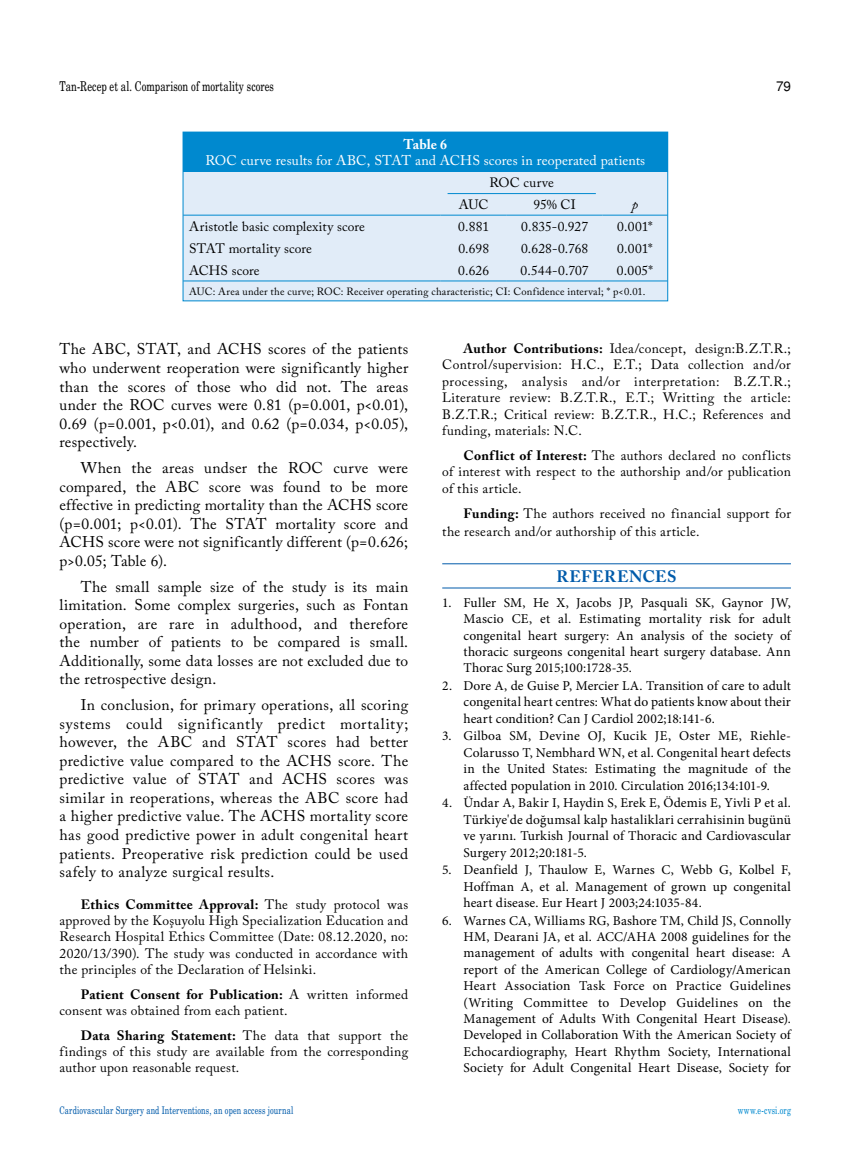
<style>
.page{position:relative;width:859px;height:1170px;background:#fff}
.page>*{position:absolute;margin:0;border:0;box-sizing:border-box;transform-origin:0 0}
.t1{font:700 16.5px "Adobe Caslon Pro";letter-spacing:.03em;color:#005baa}
.t2{font:15.45px/18.6px "Adobe Caslon Pro";letter-spacing:.015em;color:#000;text-align:justify}
.t3{font:13.95px "Adobe Caslon Pro";letter-spacing:.01em;color:#fff}
.t4{font:700 13.95px "Adobe Caslon Pro";color:#fff}
.t5{font:13.5px/16.4px "Minion Pro";letter-spacing:.01em;color:#000;text-align:justify}
.t6{font:13.5px/16.2px "Adobe Caslon Pro";letter-spacing:.015em;color:#000;text-align:justify}
.t7{font:13.5px "Madison Tr";letter-spacing:.01em;color:#000}
.t8{font:13.5px "Helvetica Normal Tr";color:#000}
.t9{font:italic 13.5px "Adobe Caslon Pro";color:#000}
.t10{font:10.5px "Adobe Caslon Pro";letter-spacing:.02em;color:#000}
.t11{font:10.5px "Madison Tr";letter-spacing:.015em;color:#005baa}
.t12{font:10.5px "Madison Tr";letter-spacing:.015em;color:#0089cf}
.s1{font-weight:700}
</style>
<div class="page">
<div style="left:183px;top:132px;width:485px;height:169px;background:#e1ecf8"></div>
<div style="left:183px;top:132px;width:484px;height:39px;background:#0089cf"></div>
<hr style="left:183px;top:281px;width:258px;height:1px;background:#0089cf">
<hr style="left:441px;top:281px;width:66px;height:1px;background:#0089cf">
<hr style="left:507px;top:281px;width:95px;height:1px;background:#0089cf">
<hr style="left:602px;top:281px;width:65px;height:1px;background:#0089cf">
<hr style="left:183px;top:215px;width:258px;height:1px;background:#0089cf">
<hr style="left:441px;top:215px;width:66px;height:1px;background:#0089cf">
<hr style="left:507px;top:215px;width:95px;height:1px;background:#0089cf">
<hr style="left:602px;top:215px;width:65px;height:1px;background:#0089cf">
<div style="left:183px;top:132px;width:485px;height:169px;border:1px solid #0089cf"></div>
<hr style="left:448px;top:193px;width:148px;height:1px;background:#0089cf">
<hr style="left:442px;top:563px;width:349px;height:1px;background:#005baa">
<hr style="left:442px;top:587px;width:349px;height:1px;background:#005baa">
<p class="t7" style="left:60px;top:78px;width:216px">Tan-Recep et al. Comparison of mortality scores</p>
<p class="t8" style="left:776px;top:78px;width:16px">79</p>
<p class="t4" style="left:404px;top:135px;width:45px">Table 6</p>
<p class="t3" style="left:205px;top:152px;width:441px">ROC curve results for ABC, STAT and ACHS scores in reoperated patients</p>
<p class="t6" style="left:489px;top:174px;width:66px">ROC curve</p>
<p class="t6" style="left:459px;top:196px;width:31px">AUC</p>
<p class="t6" style="left:533px;top:196px;width:44px">95% CI</p>
<p class="t9" style="left:632px;top:196px;width:8px">p</p>
<p class="t6" style="left:189px;top:218px;width:177px">Aristotle basic complexity score</p>
<p class="t6" style="left:458px;top:218px;width:33px">0.881</p>
<p class="t6" style="left:521px;top:218px;width:69px">0.835-0.927</p>
<p class="t6" style="left:617px;top:218px;width:37px">0.001*</p>
<p class="t6" style="left:189px;top:240px;width:124px">STAT mortality score</p>
<p class="t6" style="left:458px;top:240px;width:32px">0.698</p>
<p class="t6" style="left:521px;top:240px;width:69px">0.628-0.768</p>
<p class="t6" style="left:617px;top:240px;width:37px">0.001*</p>
<p class="t6" style="left:189px;top:262px;width:72px">ACHS score</p>
<p class="t6" style="left:458px;top:262px;width:33px">0.626</p>
<p class="t6" style="left:521px;top:262px;width:70px">0.544-0.707</p>
<p class="t6" style="left:617px;top:262px;width:38px">0.005*</p>
<p class="t10" style="left:189px;top:285px;width:458px">AUC: Area under the curve; ROC: Receiver operating characteristic; CI: Confidence interval; * p&lt;0.01.</p>
<p class="t2" style="left:60px;top:340px;width:350px">The ABC, STAT, and ACHS scores of the patients who underwent reoperation were significantly higher than the scores of those who did not. The areas under the ROC curves were 0.81 (p=0.001, p&lt;0.01), 0.69 (p=0.001, p&lt;0.01), and 0.62 (p=0.034, p&lt;0.05), respectively.</p>
<p class="t2" style="left:60px;top:458px;width:350px;text-indent:21px">When the areas undser the ROC curve were compared, the ABC score was found to be more effective in predicting mortality than the ACHS score (p=0.001; p&lt;0.01). The STAT mortality score and ACHS score were not significantly different (p=0.626; p&gt;0.05; Table 6).</p>
<p class="t2" style="left:60px;top:577px;width:350px;text-indent:21px">The small sample size of the study is its main limitation. Some complex surgeries, such as Fontan operation, are rare in adulthood, and therefore the number of patients to be compared is small.<br>Additionally, some data losses are not excluded due to the retrospective design.</p>
<p class="t2" style="left:60px;top:695px;width:350px;text-indent:21px">In conclusion, for primary operations, all scoring systems could significantly predict mortality; however, the ABC and STAT scores had better predictive value compared to the ACHS score. The predictive value of STAT and ACHS scores was similar in reoperations, whereas the ABC score had a higher predictive value. The ACHS mortality score has good predictive power in adult congenital heart patients. Preoperative risk prediction could be used safely to analyze surgical results.</p>
<p class="t6" style="left:60px;top:896px;width:350px;text-indent:21px"><span class="s1">Ethics Committee Approval:</span> The study protocol was approved by the Koşuyolu High Specialization Education and Research Hospital Ethics Committee (Date: 08.12.2020, no:<br>2020/13/390). The study was conducted in accordance with the principles of the Declaration of Helsinki.</p>
<p class="t6" style="left:60px;top:985px;width:350px;text-indent:21px"><span class="s1">Patient Consent for Publication:</span> A written informed consent was obtained from each patient.</p>
<p class="t6" style="left:60px;top:1026px;width:350px;text-indent:21px"><span class="s1">Data Sharing Statement:</span> The data that support the findings of this study are available from the corresponding author upon reasonable request.</p>
<p class="t6" style="left:442px;top:340px;width:350px;text-indent:21px"><span class="s1">Author Contributions:</span> Idea/concept, design:B.Z.T.R.; Control/supervision: H.C., E.T.; Data collection and/or processing, analysis and/or interpretation: B.Z.T.R.; Literature review: B.Z.T.R., E.T.; Writting the article:<br>B.Z.T.R.; Critical review: B.Z.T.R., H.C.; References and funding, materials: N.C.</p>
<p class="t6" style="left:442px;top:447px;width:350px;text-indent:21px"><span class="s1">Conflict of Interest:</span> The authors declared no conflicts of interest with respect to the authorship and/or publication of this article.</p>
<p class="t6" style="left:442px;top:503px;width:350px;line-height:18.8px;text-indent:21px"><span class="s1">Funding:</span> The authors received no financial support for the research and/or authorship of this article.</p>
<p class="t1" style="left:556px;top:566px;width:122px">REFERENCES</p>
<p class="t5" style="left:463px;top:594px;width:329px;text-indent:-21px">1. Fuller SM, He X, Jacobs JP, Pasquali SK, Gaynor JW, Mascio CE, et al. Estimating mortality risk for adult congenital heart surgery: An analysis of the society of thoracic surgeons congenital heart surgery database. Ann Thorac Surg 2015;100:1728-35.</p>
<p class="t5" style="left:463px;top:677px;width:329px;text-indent:-21px">2. Dore A, de Guise P, Mercier LA. Transition of care to adult congenital heart centres: What do patients know about their heart condition? Can J Cardiol 2002;18:141-6.</p>
<p class="t5" style="left:463px;top:728px;width:329px;text-indent:-21px">3. Gilboa SM, Devine OJ, Kucik JE, Oster ME, Riehle-Colarusso T, Nembhard WN, et al. Congenital heart defects in the United States: Estimating the magnitude of the affected population in 2010. Circulation 2016;134:101-9.</p>
<p class="t5" style="left:463px;top:794px;width:329px;text-indent:-21px">4. Ündar A, Bakir I, Haydin S, Erek E, Ödemis E, Yivli P et al.<br>Türkiye'de doğumsal kalp hastaliklari cerrahisinin bugünü ve yarını. Turkish Journal of Thoracic and Cardiovascular Surgery 2012;20:181-5.</p>
<p class="t5" style="left:463px;top:861px;width:329px;text-indent:-21px">5. Deanfield J, Thaulow E, Warnes C, Webb G, Kolbel F, Hoffman A, et al. Management of grown up congenital heart disease. Eur Heart J 2003;24:1035-84.</p>
<p class="t5" style="left:463px;top:912px;width:329px;text-indent:-21px">6. Warnes CA, Williams RG, Bashore TM, Child JS, Connolly HM, Dearani JA, et al. ACC/AHA 2008 guidelines for the management of adults with congenital heart disease: A report of the American College of Cardiology/American Heart Association Task Force on Practice Guidelines (Writing Committee to Develop Guidelines on the Management of Adults With Congenital Heart Disease).<br>Developed in Collaboration With the American Society of Echocardiography, Heart Rhythm Society, International Society for Adult Congenital Heart Disease, Society for</p>
<p class="t11" style="left:60px;top:1103px;width:235px">Cardiovascular Surgery and Interventions, an open access journal</p>
<p class="t12" style="left:738px;top:1103px;width:55px">www.e-cvsi.org</p>
</div>
